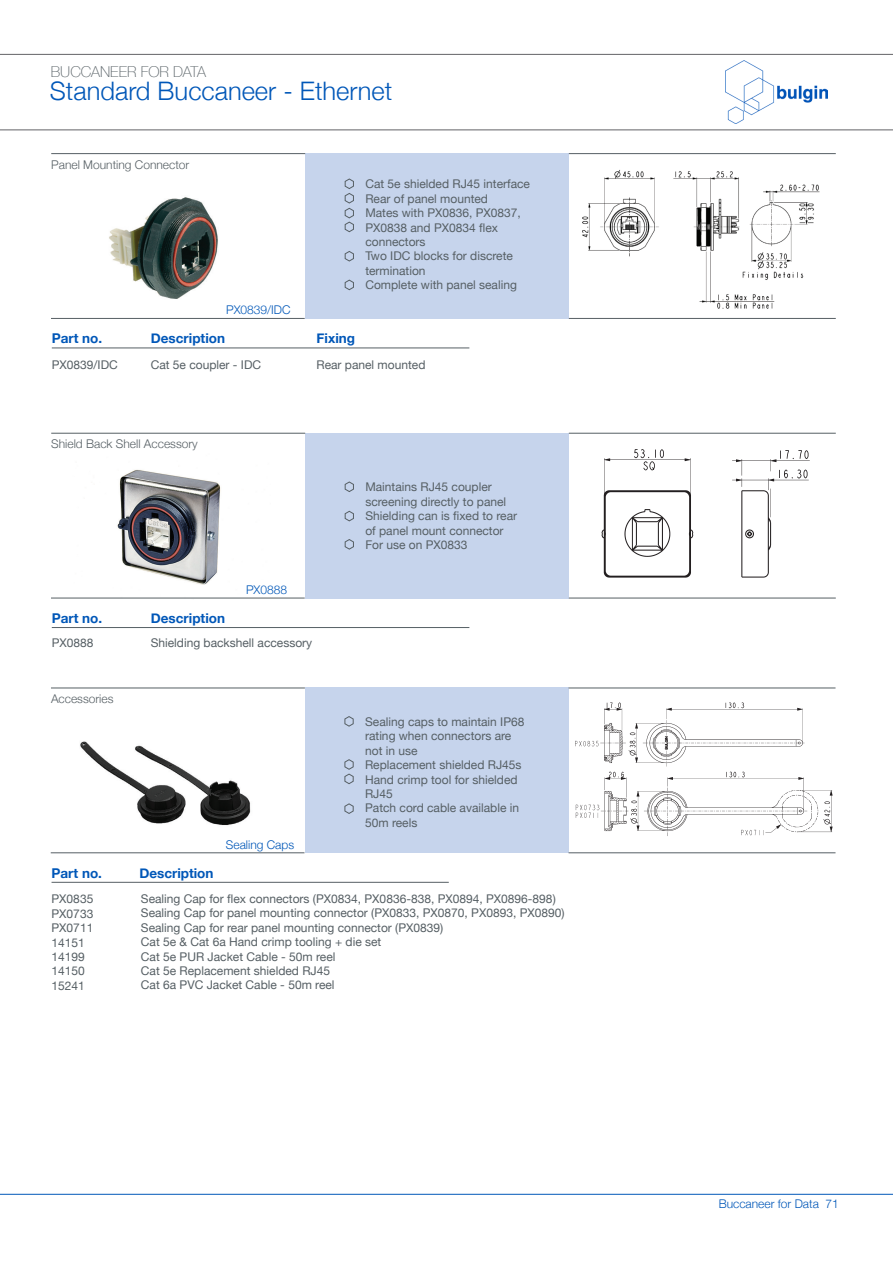
<style>
.page{position:relative;width:893px;height:1263px;background:#fff}
.page>*{position:absolute;margin:0;border:0;box-sizing:border-box;transform-origin:0 0}
.t1{font:300 25.5px "Helvetica Neue";color:#0057b8}
.t2{font:100 15px "Helvetica Neue";color:#565f64}
.t3{font:700 13.5px "Helvetica Neue";color:#0057b8}
.t4{font:12px "Helvetica Neue";color:#565f64}
.t5{font:300 12px "Helvetica Neue";color:#565f64}
.t6{font:300 12px "Helvetica Neue";color:#0057b8}
</style>
<div class="page">
<hr style="left:0;top:1194px;width:893px;height:1px;background:#0057b8">
<img style="left:726px;top:61px;width:101px;height:63px">
<hr style="left:0;top:54px;width:893px;height:1px;background:#636366">
<hr style="left:0;top:129px;width:893px;height:1px;background:#636366">
<img style="left:582px;top:169px;width:238px;height:140px">
<img style="left:56px;top:741px;width:228px;height:113px">
<img style="left:69px;top:469px;width:202px;height:129px">
<img style="left:109px;top:197px;width:109px;height:102px">
<div style="left:305px;top:153px;width:264px;height:166px;background:#c6d4ec"></div>
<div style="left:305px;top:433px;width:264px;height:165px;background:#c6d4ec"></div>
<hr style="left:569px;top:153px;width:267px;height:1px;background:#565f64">
<hr style="left:569px;top:433px;width:267px;height:1px;background:#565f64">
<hr style="left:51px;top:318px;width:254px;height:1px;background:#565f64">
<hr style="left:51px;top:598px;width:254px;height:1px;background:#565f64">
<hr style="left:569px;top:318px;width:267px;height:1px;background:#565f64">
<hr style="left:569px;top:598px;width:267px;height:1px;background:#565f64">
<hr style="left:51px;top:153px;width:254px;height:1px;background:#565f64">
<hr style="left:51px;top:433px;width:254px;height:1px;background:#565f64">
<svg style="left:344px;top:481px;width:10px;height:11px"></svg>
<svg style="left:344px;top:510px;width:10px;height:12px"></svg>
<svg style="left:344px;top:178px;width:10px;height:55px"></svg>
<svg style="left:344px;top:251px;width:10px;height:11px"></svg>
<svg style="left:344px;top:539px;width:10px;height:11px"></svg>
<svg style="left:344px;top:279px;width:10px;height:12px"></svg>
<hr style="left:52px;top:348px;width:417px;height:1px;background:#565f64">
<hr style="left:52px;top:627px;width:417px;height:1px;background:#565f64">
<div style="left:305px;top:688px;width:264px;height:165px;background:#c6d4ec"></div>
<hr style="left:569px;top:688px;width:266px;height:1px;background:#565f64">
<hr style="left:51px;top:852px;width:253px;height:1px;background:#565f64">
<hr style="left:569px;top:852px;width:266px;height:1px;background:#565f64">
<hr style="left:51px;top:688px;width:254px;height:1px;background:#565f64">
<svg style="left:344px;top:716px;width:10px;height:11px"></svg>
<svg style="left:344px;top:759px;width:10px;height:25px"></svg>
<svg style="left:344px;top:803px;width:10px;height:11px"></svg>
<hr style="left:52px;top:882px;width:397px;height:1px;background:#565f64">
<img style="left:582px;top:432px;width:246px;height:146px">
<img style="left:575px;top:702px;width:258px;height:134px">
<p class="t2" style="left:51px;top:60px;width:157px">BUCCANEER FOR DATA</p>
<p class="t1" style="left:50px;top:71px;width:344px">Standard Buccaneer - Ethernet</p>
<p class="t5" style="left:51px;top:155px;width:140px">Panel Mounting Connector</p>
<p class="t6" style="left:226px;top:300px;width:66px">PX0839/IDC</p>
<p class="t3" style="left:52px;top:328px;width:52px">Part no.</p>
<p class="t3" style="left:151px;top:328px;width:76px">Description</p>
<p class="t3" style="left:317px;top:328px;width:40px">Fixing</p>
<p class="t4" style="left:365px;top:175px;width:166px">Cat 5e shielded RJ45 interface</p>
<p class="t4" style="left:365px;top:190px;width:124px">Rear of panel mounted</p>
<p class="t4" style="left:365px;top:204px;width:157px">Mates with PX0836, PX0837,</p>
<p class="t4" style="left:365px;top:219px;width:134px">PX0838 and PX0834 flex</p>
<p class="t4" style="left:365px;top:233px;width:62px">connectors</p>
<p class="t4" style="left:365px;top:247px;width:149px">Two IDC blocks for discrete</p>
<p class="t4" style="left:365px;top:262px;width:62px">termination</p>
<p class="t4" style="left:365px;top:276px;width:153px">Complete with panel sealing</p>
<p class="t4" style="left:52px;top:356px;width:68px">PX0839/IDC</p>
<p class="t4" style="left:151px;top:356px;width:112px">Cat 5e coupler - IDC</p>
<p class="t5" style="left:51px;top:434px;width:148px">Shield Back Shell Accessory</p>
<p class="t3" style="left:52px;top:608px;width:52px">Part no.</p>
<p class="t3" style="left:151px;top:608px;width:76px">Description</p>
<p class="t6" style="left:246px;top:580px;width:43px">PX0888</p>
<p class="t4" style="left:316px;top:356px;width:110px">Rear panel mounted</p>
<p class="t4" style="left:365px;top:478px;width:128px">Maintains RJ45 coupler</p>
<p class="t4" style="left:365px;top:493px;width:142px">screening directly to panel</p>
<p class="t4" style="left:365px;top:507px;width:153px">Shielding can is fixed to rear</p>
<p class="t4" style="left:365px;top:522px;width:140px">of panel mount connector</p>
<p class="t4" style="left:365px;top:536px;width:104px">For use on PX0833</p>
<p class="t4" style="left:52px;top:634px;width:43px">PX0888</p>
<p class="t5" style="left:51px;top:689px;width:64px">Accessories</p>
<p class="t4" style="left:151px;top:634px;width:163px">Shielding backshell accessory</p>
<p class="t6" style="left:226px;top:834px;width:70px">Sealing Caps</p>
<p class="t4" style="left:365px;top:713px;width:161px">Sealing caps to maintain IP68</p>
<p class="t4" style="left:365px;top:727px;width:148px">rating when connectors are</p>
<p class="t4" style="left:365px;top:742px;width:54px">not in use</p>
<p class="t4" style="left:365px;top:756px;width:158px">Replacement shielded RJ45s</p>
<p class="t4" style="left:365px;top:771px;width:154px">Hand crimp tool for shielded</p>
<p class="t4" style="left:365px;top:785px;width:29px">RJ45</p>
<p class="t4" style="left:365px;top:799px;width:156px">Patch cord cable available in</p>
<p class="t4" style="left:365px;top:814px;width:54px">50m reels</p>
<p class="t3" style="left:52px;top:862px;width:52px">Part no.</p>
<p class="t3" style="left:139px;top:862px;width:76px">Description</p>
<p class="t4" style="left:52px;top:890px;width:43px">PX0835</p>
<p class="t4" style="left:52px;top:905px;width:43px">PX0733</p>
<p class="t4" style="left:52px;top:919px;width:43px">PX0711</p>
<p class="t4" style="left:52px;top:933px;width:35px">14151</p>
<p class="t4" style="left:52px;top:948px;width:35px">14199</p>
<p class="t4" style="left:52px;top:962px;width:35px">14150</p>
<p class="t4" style="left:52px;top:977px;width:35px">15241</p>
<p class="t4" style="left:141px;top:890px;width:416px">Sealing Cap for flex connectors (PX0834, PX0836-838, PX0894, PX0896-898)</p>
<p class="t4" style="left:141px;top:904px;width:425px">Sealing Cap for panel mounting connector (PX0833, PX0870, PX0893, PX0890)</p>
<p class="t4" style="left:141px;top:919px;width:304px">Sealing Cap for rear panel mounting connector (PX0839)</p>
<p class="t4" style="left:141px;top:933px;width:242px">Cat 5e &amp; Cat 6a Hand crimp tooling + die set</p>
<p class="t4" style="left:141px;top:947px;width:196px">Cat 5e PUR Jacket Cable - 50m reel</p>
<p class="t4" style="left:141px;top:962px;width:191px">Cat 5e Replacement shielded RJ45</p>
<p class="t4" style="left:141px;top:976px;width:195px">Cat 6a PVC Jacket Cable - 50m reel</p>
<p class="t6" style="left:719px;top:1194px;width:122px">Buccaneer for Data 71</p>
</div>
